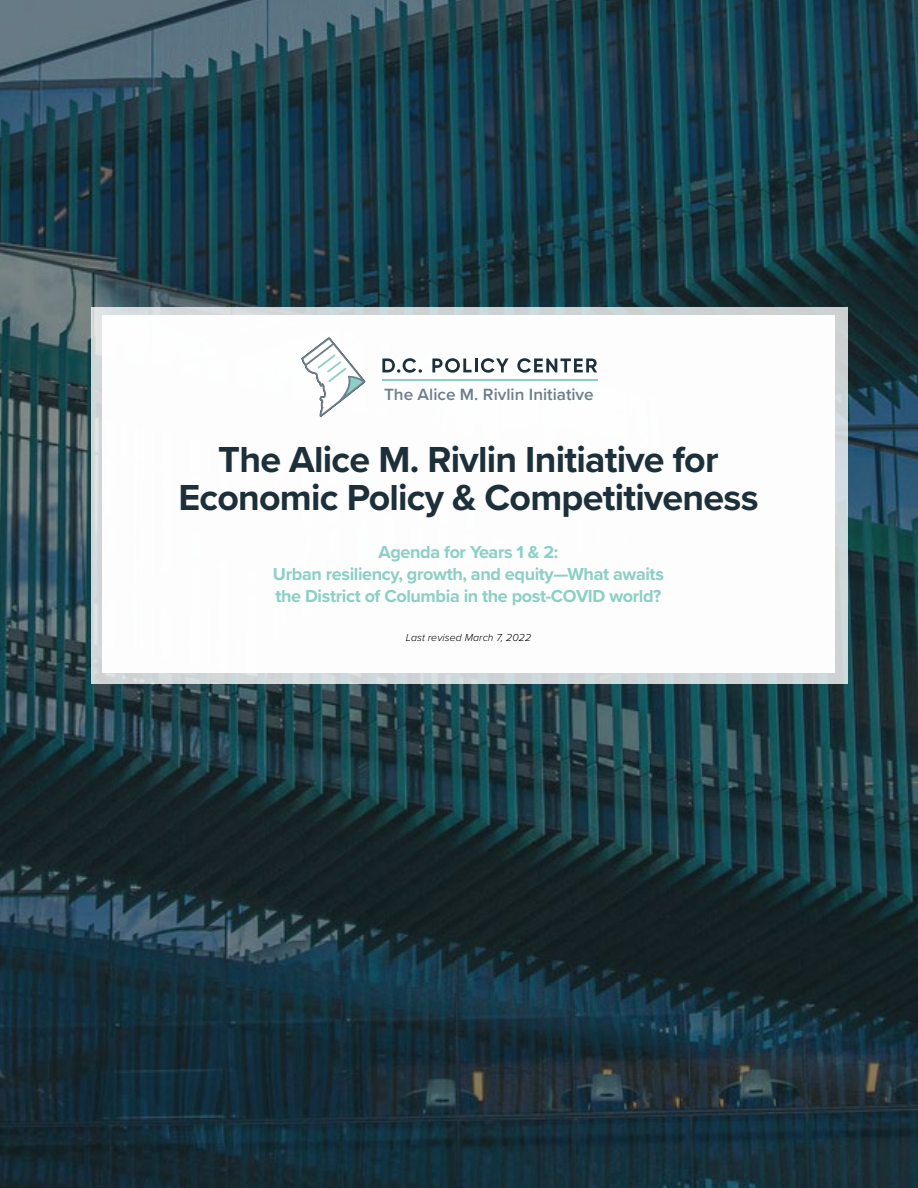
<style>
.page{position:relative;width:918px;height:1188px;background:#fff}
.page>*{position:absolute;margin:0;border:0;box-sizing:border-box;transform-origin:0 0}
.t1{font:700 37.5px/37.5px "Proxima Nova";letter-spacing:-.02em;color:#1d303a;text-align:center}
.t2{font:700 18px/21.6px "Proxima Nova";letter-spacing:-.02em;color:#8bcfc5;text-align:center}
.t3{font:600 16.8px "Proxima Nova";color:#6d7d8c}
.t4{font:italic 300 10.5px "Proxima Nova";letter-spacing:.01em;color:#000}
</style>
<div class="page">
<img style="left:0;top:0;width:918px;height:1188px">
<svg style="left:92px;top:307px;width:756px;height:377px;background:#d0d7d8"></svg>
<div style="left:103px;top:315px;width:732px;height:358px;background:#fff"></div>
<svg style="left:301px;top:338px;width:64px;height:79px"></svg>
<hr style="left:382px;top:379px;width:216px;height:1px;background:#8bcfc5">
<svg style="left:517px;top:358px;width:80px;height:15px"></svg>
<svg style="left:382px;top:358px;width:40px;height:15px"></svg>
<svg style="left:432px;top:358px;width:77px;height:15px"></svg>
<p class="t3" style="left:384px;top:381px;width:211px">The Alice M. Rivlin Initiative</p>
<h1 class="t1" style="left:178px;top:440px;width:582px">The Alice M. Rivlin Initiative for<br>Economic Policy &amp; Competitiveness</h1>
<p class="t2" style="left:273px;top:541px;width:392px">Agenda for Years 1 &amp; 2:<br>Urban resiliency, growth, and equity—What awaits the District of Columbia in the post-COVID world?</p>
<p class="t4" style="left:406px;top:629px;width:127px">Last revised March 7, 2022</p>
</div>
